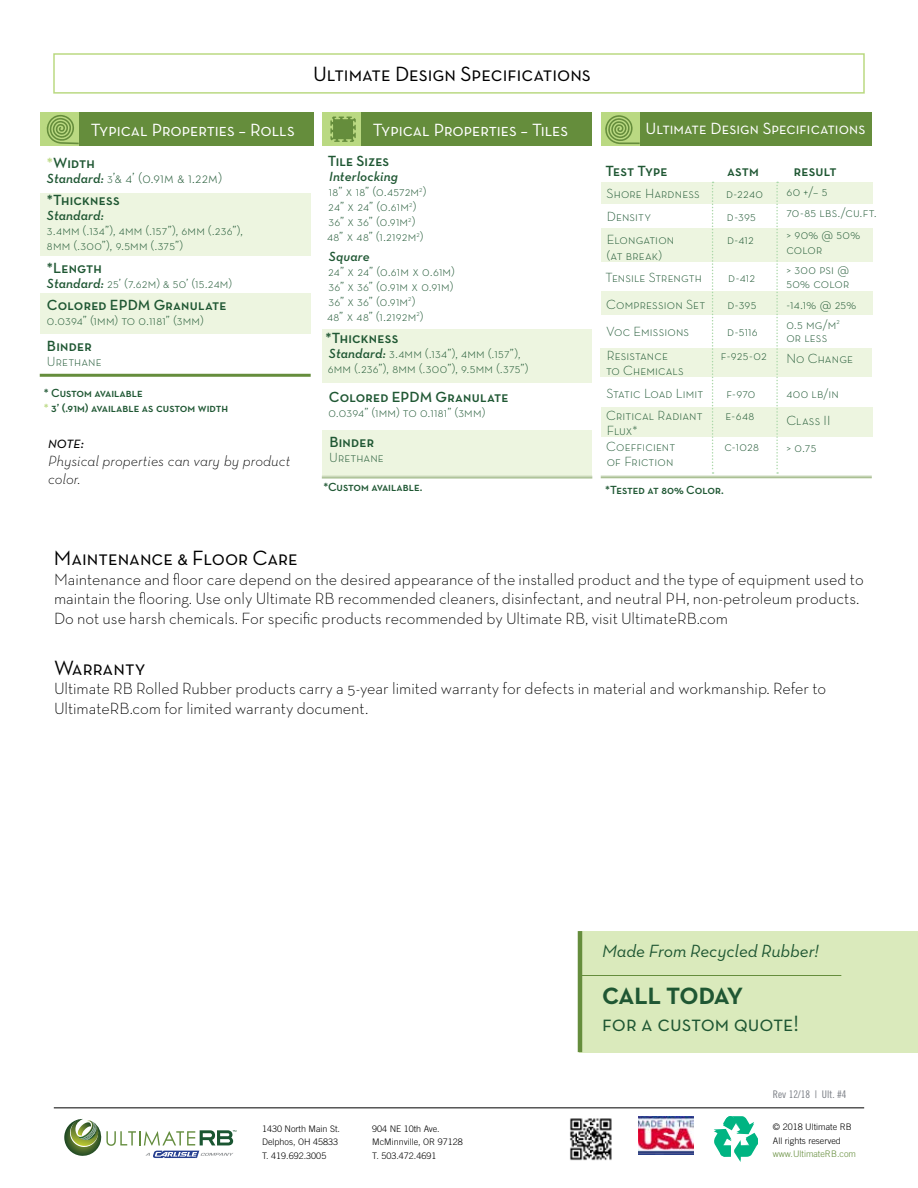
<style>
.page{position:relative;width:918px;height:1188px;background:#fff}
.page>*{position:absolute;margin:0;border:0;box-sizing:border-box;transform-origin:0 0}
.t1{font:24px "Neutra Text TF Bold SC";letter-spacing:-.03em;color:#1f5733}
.t2{font:22.5px "Neutra Text TF Book SC";color:#1f5733}
.t3{font:21px "Neutra Text TF Book SC";color:#000}
.t4{font:18px "Neutra Text Book SC";letter-spacing:-.005em;color:#fff}
.t5{font:italic 18px "Neutra Text TF";color:#1f5733}
.t6{font:300 16.5px/19.8px "Neutra Text TF";color:#000}
.t7{font:16.5px "Neutra Text Book SC";color:#fff}
.t8{font:16.5px "Neutra Text Book SC Italic";color:#000}
.t9{font:15px "Neutra Text Demi SC Alt";letter-spacing:.015em;color:#1f5733}
.t10{font:italic 300 15px/18px "Neutra Text";color:#000}
.t11{font:15px "Neutra Text Light SC Alt";letter-spacing:.01em;color:#1f5733}
.t12{font:15px "Neutra Text Demi SC";letter-spacing:.01em;color:#1f5733}
.t13{font:13.5px/15px "Neutra Text Light SC";letter-spacing:.015em;color:#1f5733}
.t14{font:13.5px "Neutra Text Demi Italic Alt";letter-spacing:.01em;color:#1f5733}
.t15{font:italic 600 13.5px "Neutra Text";letter-spacing:.015em;color:#1f5733}
.t16{font:12px/14.4px "Neutra Text Demi SC";color:#1f5733}
.t17{font:10.5px "Trade Gothic Cond Eighteen";color:#797d84}
.t18{font:300 9px/13.5px "Trade Gothic";color:#000}
.t19{font:300 9px "Trade Gothic";color:#658d3c}
.s1{color:#bad982}
.s2{font-family:"Neutra Text";font-weight:600;font-style:italic;font-size:13.5px}
.s3{font-size:13.5px}
.s4{font-family:"Neutra Text";font-weight:600;font-style:italic}
</style>
<div class="page">
<hr style="left:54px;top:1107px;width:810px;height:1px;background:#000">
<img style="left:638px;top:1153px;width:56px;height:2px">
<img style="left:570px;top:1118px;width:42px;height:43px">
<svg style="left:64px;top:1119px;width:172px;height:39px"></svg>
<div style="left:40px;top:193px;width:271px;height:63px;background:#edf5e0"></div>
<div style="left:40px;top:294px;width:271px;height:40px;background:#edf5e0"></div>
<div style="left:53px;top:53px;width:812px;height:41px;border:2px solid #bad982"></div>
<div style="left:40px;top:112px;width:274px;height:34px;background:#658d3c"></div>
<div style="left:40px;top:112px;width:39px;height:34px;background:#bad982"></div>
<hr style="left:40px;top:374px;width:271px;height:3px;background:#658d3c">
<img style="left:638px;top:1116px;width:56px;height:37px">
<svg style="left:714px;top:1116px;width:44px;height:46px"></svg>
<svg style="left:46px;top:115px;width:33px;height:29px"></svg>
<div style="left:322px;top:329px;width:270px;height:53px;background:#edf5e0"></div>
<div style="left:322px;top:430px;width:270px;height:45px;background:#edf5e0"></div>
<div style="left:322px;top:112px;width:270px;height:34px;background:#658d3c"></div>
<hr style="left:322px;top:475px;width:270px;height:3px;background:#658d3c">
<div style="left:322px;top:112px;width:39px;height:34px;background:#bad982"></div>
<svg style="left:330px;top:117px;width:26px;height:25px"></svg>
<div style="left:601px;top:182px;width:271px;height:21px;background:#edf5e0"></div>
<div style="left:601px;top:229px;width:271px;height:33px;background:#edf5e0"></div>
<div style="left:601px;top:291px;width:271px;height:24px;background:#edf5e0"></div>
<div style="left:600px;top:348px;width:271px;height:29px;background:#edf5e0"></div>
<div style="left:601px;top:407px;width:271px;height:29px;background:#edf5e0"></div>
<div style="left:601px;top:112px;width:270px;height:34px;background:#658d3c"></div>
<hr style="left:601px;top:475px;width:271px;height:3px;background:#658d3c">
<svg style="left:776px;top:182px;width:2px;height:292px"></svg>
<svg style="left:712px;top:182px;width:2px;height:292px"></svg>
<div style="left:601px;top:112px;width:39px;height:34px;background:#bad982"></div>
<svg style="left:605px;top:115px;width:35px;height:29px"></svg>
<div style="left:580px;top:931px;width:338px;height:121px;background:#daeabc"></div>
<hr style="left:578px;top:931px;width:4px;height:121px;background:#658d3c">
<hr style="left:580px;top:975px;width:261px;height:1px;background:#658d3c">
<h3 class="t4" style="left:91px;top:119px;width:205px">Typical Properties – Rolls</h3>
<p class="t9" style="left:47px;top:154px;width:49px"><span class="s1">*</span>Width</p>
<p class="t11" style="left:47px;top:169px;width:177px"><span class="s2">Standard:</span> <span class="s3">3</span>’&amp; 4’ (0.91m &amp; 1.22m)</p>
<p class="t9" style="left:47px;top:191px;width:74px">*Thickness</p>
<p class="t15" style="left:47px;top:207px;width:59px">Standard:</p>
<p class="t13" style="left:47px;top:223px;width:197px">3.4mm (.134”), 4mm (.157”), 6mm (.236”),<br>8mm (.300”), 9.5mm (.375”)</p>
<p class="t9" style="left:47px;top:259px;width:57px">*Length</p>
<p class="t13" style="left:47px;top:275px;width:187px"><span class="s4">Standard:</span> 25’ (7.62m) &amp; 50’ (15.24m)</p>
<p class="t9" style="left:47px;top:296px;width:181px">Colored EPDM Granulate</p>
<p class="t13" style="left:47px;top:313px;width:158px">0.0394” (1mm) to 0.1181” (3mm)</p>
<p class="t9" style="left:47px;top:337px;width:46px">Binder</p>
<p class="t13" style="left:47px;top:353px;width:56px">Urethane</p>
<p class="t16" style="left:44px;top:386px;width:186px">* Custom available<br><span class="s1">*</span> 3’ (.91m) available as custom width</p>
<p class="t8" style="left:48px;top:432px;width:38px">note:</p>
<p class="t10" style="left:48px;top:451px;width:244px">Physical properties can vary by product color.</p>
<h3 class="t3" style="left:313px;top:61px;width:279px">Ultimate Design Specifications</h3>
<h3 class="t4" style="left:373px;top:119px;width:197px">Typical Properties – Tiles</h3>
<p class="t9" style="left:328px;top:152px;width:63px">Tile Sizes</p>
<p class="t14" style="left:329px;top:168px;width:70px">Interlocking</p>
<p class="t13" style="left:327px;top:184px;width:101px">18” x 18” (0.4572m<sup>2</sup>)<br>24” x 24” (0.61m<sup>2</sup>)<br>36” x 36” (0.91m<sup>2</sup>)<br>48” x 48” (1.2192m<sup>2</sup>)</p>
<p class="t14" style="left:329px;top:248px;width:42px">Square</p>
<p class="t13" style="left:327px;top:263px;width:129px">24” x 24” (0.61m x 0.61m)<br>36” x 36” (0.91m x 0.91m)<br>36” x 36” (0.91m<sup>2</sup>)<br>48” x 48” (1.2192m<sup>2</sup>)</p>
<p class="t9" style="left:326px;top:329px;width:74px">*Thickness</p>
<p class="t13" style="left:328px;top:346px;width:202px"><span class="s4">Standard:</span> 3.4mm (.134”), 4mm (.157”),<br>6mm (.236”), 8mm (.300”), 9.5mm (.375”)</p>
<p class="t9" style="left:329px;top:388px;width:181px">Colored EPDM Granulate</p>
<p class="t13" style="left:328px;top:405px;width:158px">0.0394” (1mm) to 0.1181” (3mm)</p>
<p class="t9" style="left:329px;top:432px;width:46px">Binder</p>
<p class="t13" style="left:329px;top:449px;width:56px">Urethane</p>
<p class="t7" style="left:645px;top:118px;width:222px">Ultimate Design Specifications</p>
<p class="t12" style="left:605px;top:162px;width:64px">Test Type</p>
<p class="t12" style="left:727px;top:162px;width:33px">astm</p>
<p class="t12" style="left:794px;top:162px;width:45px">result</p>
<p class="t13" style="left:607px;top:186px;width:95px">Shore Hardness</p>
<p class="t13" style="left:726px;top:186px;width:38px">d-2240</p>
<p class="t13" style="left:607px;top:209px;width:46px">Density</p>
<p class="t13" style="left:727px;top:209px;width:31px">d-395</p>
<p class="t13" style="left:607px;top:231px;width:69px">Elongation</p>
<p class="t13" style="left:727px;top:231px;width:28px">d-412</p>
<p class="t13" style="left:606px;top:244px;width:98px;line-height:22.5px">(at break)<br>Tensile Strength</p>
<p class="t13" style="left:786px;top:181px;width:92px;line-height:21.5px">60 +/– 5<br>70-85 lbs./cu.ft. &gt; 90% @ 50%</p>
<p class="t13" style="left:786px;top:239px;width:64px;line-height:20.2px">color<br>&gt; 300 psi @</p>
<p class="t13" style="left:786px;top:273px;width:71px;line-height:20.7px">50% color -14.1% @ 25%<br>0.5 mg/m<sup>2</sup></p>
<p class="t13" style="left:786px;top:327px;width:68px;line-height:21px">or less<br>No Change</p>
<p class="t13" style="left:786px;top:380px;width:54px;line-height:27px">400 lb/in<br>Class II<br>&gt; 0.75</p>
<p class="t13" style="left:728px;top:270px;width:28px">d-412</p>
<p class="t13" style="left:606px;top:297px;width:101px">Compression Set</p>
<p class="t13" style="left:727px;top:297px;width:31px">d-395</p>
<p class="t13" style="left:606px;top:324px;width:85px">Voc Emissions</p>
<p class="t13" style="left:727px;top:324px;width:32px">d-5116</p>
<p class="t13" style="left:607px;top:348px;width:63px">Resistance</p>
<p class="t13" style="left:721px;top:348px;width:47px">f-925-02</p>
<p class="t13" style="left:606px;top:359px;width:99px;line-height:22.5px">to Chemicals<br>Static Load Limit</p>
<p class="t13" style="left:726px;top:385px;width:31px">f-970</p>
<p class="t13" style="left:606px;top:408px;width:98px">Critical Radiant</p>
<p class="t13" style="left:726px;top:408px;width:30px">e-648</p>
<p class="t13" style="left:606px;top:422px;width:71px;line-height:16.2px">Flux*<br>Coefficient</p>
<p class="t13" style="left:724px;top:439px;width:36px">c-1028</p>
<p class="t13" style="left:607px;top:454px;width:68px">of Friction</p>
<p class="t16" style="left:323px;top:480px;width:101px">*Custom available.</p>
<p class="t16" style="left:605px;top:483px;width:120px">*Tested at 80% Color.</p>
<h3 class="t3" style="left:54px;top:545px;width:245px">Maintenance &amp; Floor Care</h3>
<p class="t6" style="left:54px;top:569px;width:811px">Maintenance and floor care depend on the desired appearance of the installed product and the type of equipment used to maintain the flooring. Use only Ultimate RB recommended cleaners, disinfectant, and neutral PH, non-petroleum products.<br>Do not use harsh chemicals. For specific products recommended by Ultimate RB, visit UltimateRB.com</p>
<h3 class="t3" style="left:54px;top:655px;width:93px">Warranty</h3>
<p class="t6" style="left:54px;top:679px;width:774px">Ultimate RB Rolled Rubber products carry a 5-year limited warranty for defects in material and workmanship. Refer to<br>UltimateRB.com for limited warranty document.</p>
<h3 class="t5" style="left:602px;top:940px;width:218px">Made From Recycled Rubber!</h3>
<h1 class="t1" style="left:602px;top:981px;width:142px">CALL TODAY</h1>
<h2 class="t2" style="left:602px;top:1010px;width:198px">for a custom quote!</h2>
<p class="t17" style="left:773px;top:1088px;width:75px">Rev 12/18 | Ult. #4</p>
<p class="t18" style="left:262px;top:1121px;width:80px">1430 North Main St.<br>Delphos, OH 45833<br>T. 419.692.3005</p>
<p class="t18" style="left:372px;top:1121px;width:92px">904 NE 10th Ave.<br>McMinnville, OR 97128<br>T. 503.472.4691</p>
<p class="t18" style="left:773px;top:1120px;width:80px">© 2018 Ultimate RB<br>All rights reserved</p>
<p class="t19" style="left:773px;top:1148px;width:85px">www.UltimateRB.com</p>
</div>
